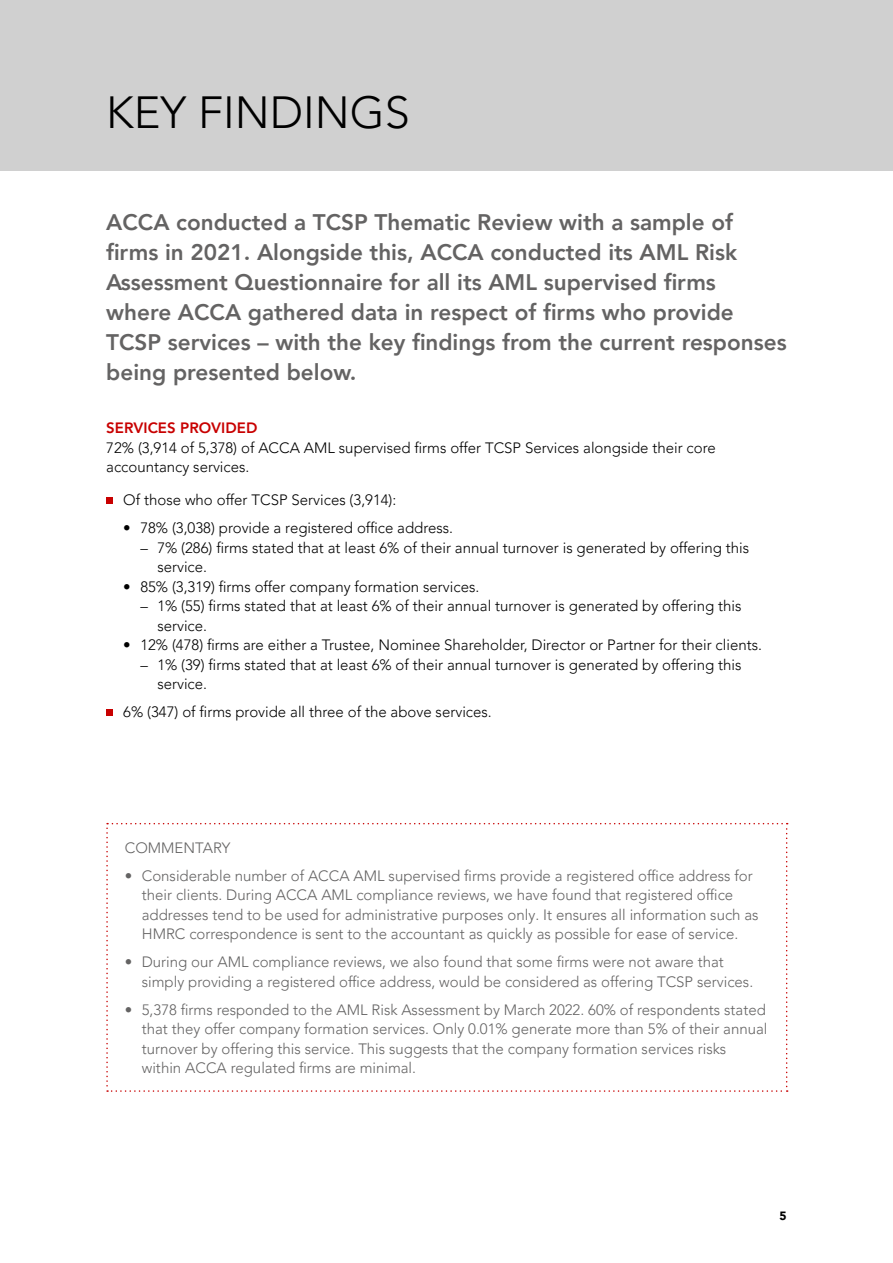
<style>
.page{position:relative;width:893px;height:1263px;background:#fff}
.page>*{position:absolute;margin:0;border:0;box-sizing:border-box;transform-origin:0 0}
.t1{font:300 45px "Avenir LT Pro";color:#000}
.t2{font:800 22.5px/30px "Avenir LT Pro";color:#646363}
.t3{font:300 15px/19.5px "Avenir LT Pro";color:#646363}
.t4{font:300 15px/19.5px "Avenir LT Pro";color:#000}
.t5{font:800 15px "Avenir LT Pro";color:#c80000}
.t6{font:900 12px "Avenir LT Pro";color:#000}
</style>
<div class="page">
<div style="left:0;top:0;width:893px;height:170px;background:#d0d0d0"></div>
<div style="left:106px;top:497px;width:7px;height:7px;background:#c80000"></div>
<div style="left:106px;top:709px;width:7px;height:7px;background:#c80000"></div>
<svg style="left:106px;top:823px;width:682px;height:269px"></svg>
<h1 class="t1" style="left:106px;top:85px;width:305px">KEY FINDINGS</h1>
<p class="t2" style="left:106px;top:207px;width:682px">ACCA conducted a TCSP Thematic Review with a sample of firms in 2021. Alongside this, ACCA conducted its AML Risk Assessment Questionnaire for all its AML supervised firms<br>where ACCA gathered data in respect of firms who provide TCSP services – with the key findings from the current responses being presented below.</p>
<p class="t5" style="left:106px;top:419px;width:153px">SERVICES PROVIDED</p>
<p class="t4" style="left:106px;top:438px;width:611px">72% (3,914 of 5,378) of ACCA AML supervised firms offer TCSP Services alongside their core accountancy services.</p>
<p class="t4" style="left:123px;top:490px;width:275px">Of those who offer TCSP Services (3,914):</p>
<p class="t4" style="left:123px;top:518px;width:331px">• 78% (3,038) provide a registered office address.</p>
<p class="t4" style="left:157px;top:538px;width:593px;text-indent:-17px">– 7% (286) firms stated that at least 6% of their annual turnover is generated by offering this service.</p>
<p class="t4" style="left:123px;top:577px;width:357px">• 85% (3,319) firms offer company formation services.</p>
<p class="t4" style="left:157px;top:596px;width:586px;text-indent:-17px">– 1% (55) firms stated that at least 6% of their annual turnover is generated by offering this service.</p>
<p class="t4" style="left:123px;top:635px;width:640px">• 12% (478) firms are either a Trustee, Nominee Shareholder, Director or Partner for their clients.</p>
<p class="t4" style="left:157px;top:655px;width:586px;text-indent:-17px">– 1% (39) firms stated that at least 6% of their annual turnover is generated by offering this service.</p>
<p class="t4" style="left:123px;top:702px;width:370px">6% (347) of firms provide all three of the above services.</p>
<p class="t3" style="left:125px;top:838px;width:107px">COMMENTARY</p>
<p class="t3" style="left:142px;top:866px;width:618px;text-indent:-17px">• Considerable number of ACCA AML supervised firms provide a registered office address for their clients. During ACCA AML compliance reviews, we have found that registered office addresses tend to be used for administrative purposes only. It ensures all information such as HMRC correspondence is sent to the accountant as quickly as possible for ease of service.</p>
<p class="t3" style="left:142px;top:952px;width:613px;text-indent:-17px">• During our AML compliance reviews, we also found that some firms were not aware that simply providing a registered office address, would be considered as offering TCSP services.</p>
<p class="t3" style="left:142px;top:1000px;width:627px;text-indent:-17px">• 5,378 firms responded to the AML Risk Assessment by March 2022. 60% of respondents stated that they offer company formation services. Only 0.01% generate more than 5% of their annual turnover by offering this service. This suggests that the company formation services risks within ACCA regulated firms are minimal.</p>
<p class="t6" style="left:780px;top:1209px;width:9px">5</p>
</div>
